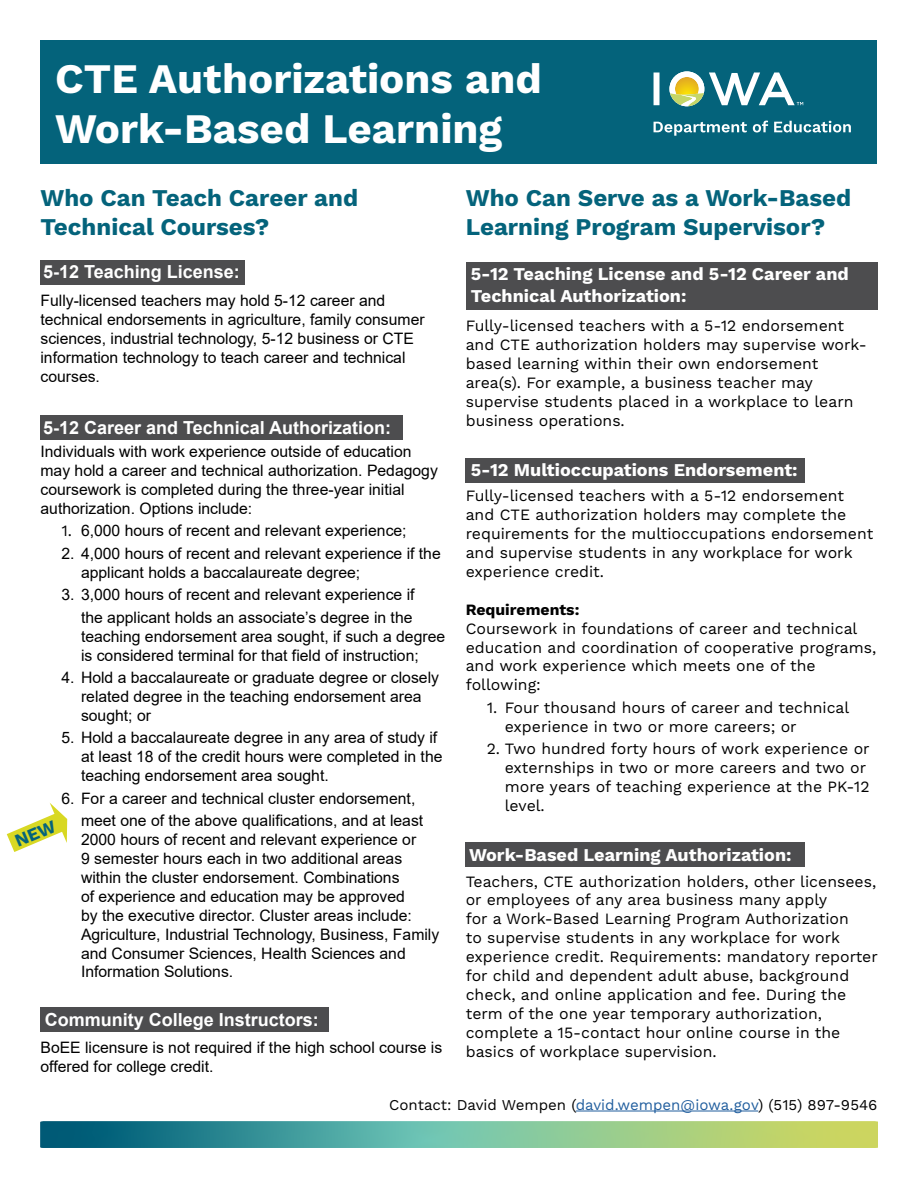
<style>
.page{position:relative;width:918px;height:1188px;background:#fff}
.page>*{position:absolute;margin:0;border:0;box-sizing:border-box;transform-origin:0 0}
.t1{font:700 42px/50.4px "Work Sans";color:#fff}
.t2{font:700 24px/28.8px "Work Sans";color:#04637b}
.t3{font:700 18px/21.6px "Work Sans";color:#fff}
.t4{font:700 18px "Arial";color:#fff}
.t5{font:15.75px/18.9px "Arial";color:#000}
.t6{font:15.75px/18.9px "Work Sans";color:#000}
.t7{font:700 15.75px "Work Sans";color:#000}
.t8{font:15px "Work Sans";color:#000}
.s1{font-family:"Work Sans"}
.s2{color:#215e9e}
</style>
<div class="page">
<div style="left:40px;top:40px;width:838px;height:124px;background:#04637b"></div>
<img style="left:40px;top:1121px;width:838px;height:27px">
<hr style="left:576px;top:1111px;width:182px;height:1px;background:#215e9e">
<svg style="left:654px;top:122px;width:93px;height:14px"></svg>
<svg style="left:753px;top:121px;width:15px;height:11px"></svg>
<svg style="left:774px;top:121px;width:77px;height:11px"></svg>
<svg style="left:654px;top:73px;width:6px;height:32px"></svg>
<svg style="left:669px;top:71px;width:134px;height:35px"></svg>
<div style="left:40px;top:260px;width:205px;height:25px;background:#4d4d4f"></div>
<div style="left:466px;top:843px;width:339px;height:24px;background:#4d4d4f"></div>
<div style="left:466px;top:458px;width:339px;height:24px;background:#4d4d4f"></div>
<div style="left:40px;top:1008px;width:289px;height:24px;background:#4d4d4f"></div>
<div style="left:40px;top:415px;width:363px;height:25px;background:#4d4d4f"></div>
<div style="left:466px;top:263px;width:412px;height:47px;background:#4d4d4f"></div>
<svg style="left:7px;top:803px;width:60px;height:49px"></svg>
<p class="t1" style="left:55px;top:56px;width:488px">CTE Authorizations and<br>Work-Based Learning</p>
<p class="t2" style="left:40px;top:185px;width:319px">Who Can Teach Career and<br>Technical Courses?</p>
<p class="t2" style="left:466px;top:185px;width:387px">Who Can Serve as a Work-Based<br>Learning Program Supervisor?</p>
<p class="t4" style="left:43px;top:259px;width:198px">5-12 Teaching License:</p>
<p class="t3" style="left:471px;top:264px;width:379px">5-12 Teaching License and 5-12 Career and<br>Technical Authorization:</p>
<p class="t6" style="left:466px;top:317px;width:402px">Fully-licensed teachers with a 5-12 endorsement and CTE authorization holders may supervise work&shy;based learning within their own endorsement area(s). For example, a business teacher may supervise students placed in a workplace to learn business operations.</p>
<p class="t5" style="left:40px;top:291px;width:386px">Fully-licensed teachers may hold 5-12 career and technical endorsements in agriculture, family consumer sciences, industrial technology, 5-12 business or CTE information technology to teach career and technical courses.</p>
<p class="t4" style="left:43px;top:415px;width:350px">5-12 Career and Technical Authorization:</p>
<p class="t5" style="left:40px;top:442px;width:399px">Individuals with work experience outside of education may hold a career and technical authorization. Pedagogy coursework is completed during the three-year initial authorization. Options include:</p>
<p class="t5" style="left:62px;top:521px;width:347px"><span class="s1">1.</span> 6,000 hours of recent and relevant experience;</p>
<p class="t5" style="left:81px;top:544px;width:361px;text-indent:-20px">2. 4,000 hours of recent and relevant experience if the applicant holds a baccalaureate degree;</p>
<p class="t5" style="left:62px;top:584px;width:355px;line-height:22.5px;text-align:right">3. 3,000 hours of recent and relevant experience if the applicant holds an associate’s degree in the</p>
<p class="t5" style="left:81px;top:627px;width:366px">teaching endorsement area sought, if such a degree is considered terminal for that field of instruction;</p>
<p class="t5" style="left:81px;top:668px;width:360px;text-indent:-20px">4. Hold a baccalaureate or graduate degree or closely related degree in the teaching endorsement area sought; or</p>
<p class="t5" style="left:81px;top:728px;width:363px;text-indent:-20px">5. Hold a baccalaureate degree in any area of study if at least 18 of the credit hours were completed in the teaching endorsement area sought.</p>
<p class="t5" style="left:81px;top:787px;width:344px;line-height:22.5px;text-indent:-20px">6. For a career and technical cluster endorsement, meet one of the above qualifications, and at least</p>
<p class="t5" style="left:81px;top:830px;width:360px">2000 hours of recent and relevant experience or<br>9 semester hours each in two additional areas within the cluster endorsement. Combinations<br>of experience and education may be approved<br>by the executive director. Cluster areas include:<br>Agriculture, Industrial Technology, Business, Family and Consumer Sciences, Health Sciences and Information Solutions.</p>
<p class="t4" style="left:45px;top:1007px;width:276px">Community College Instructors:</p>
<p class="t5" style="left:40px;top:1038px;width:403px">BoEE licensure is not required if the high school course is offered for college credit.</p>
<p class="t3" style="left:471px;top:460px;width:328px">5-12 Multioccupations Endorsement:</p>
<p class="t6" style="left:466px;top:487px;width:409px">Fully-licensed teachers with a 5-12 endorsement and CTE authorization holders may complete the requirements for the multioccupations endorsement and supervise students in any workplace for work experience credit.</p>
<p class="t7" style="left:466px;top:600px;width:115px">Requirements:</p>
<p class="t6" style="left:466px;top:620px;width:412px">Coursework in foundations of career and technical education and coordination of cooperative programs, and work experience which meets one of the following:</p>
<p class="t6" style="left:505px;top:699px;width:346px;text-indent:-18px">1. Four thousand hours of career and technical experience in two or more careers; or</p>
<p class="t6" style="left:505px;top:740px;width:366px;text-indent:-18px">2. Two hundred forty hours of work experience or externships in two or more careers and two or more years of teaching experience at the PK-12 level.</p>
<p class="t3" style="left:469px;top:845px;width:324px">Work-Based Learning Authorization:</p>
<p class="t6" style="left:466px;top:872px;width:414px">Teachers, CTE authorization holders, other licensees, or employees of any area business many apply<br>for a Work-Based Learning Program Authorization<br>to supervise students in any workplace for work experience credit. Requirements: mandatory reporter for child and dependent adult abuse, background check, and online application and fee. During the term of the one year temporary authorization, complete a 15-contact hour online course in the basics of workplace supervision.</p>
<p class="t8" style="left:389px;top:1096px;width:490px">Contact: David Wempen (<span class="s2">david.wempen@iowa.gov</span>) (515) 897-9546</p>
</div>
